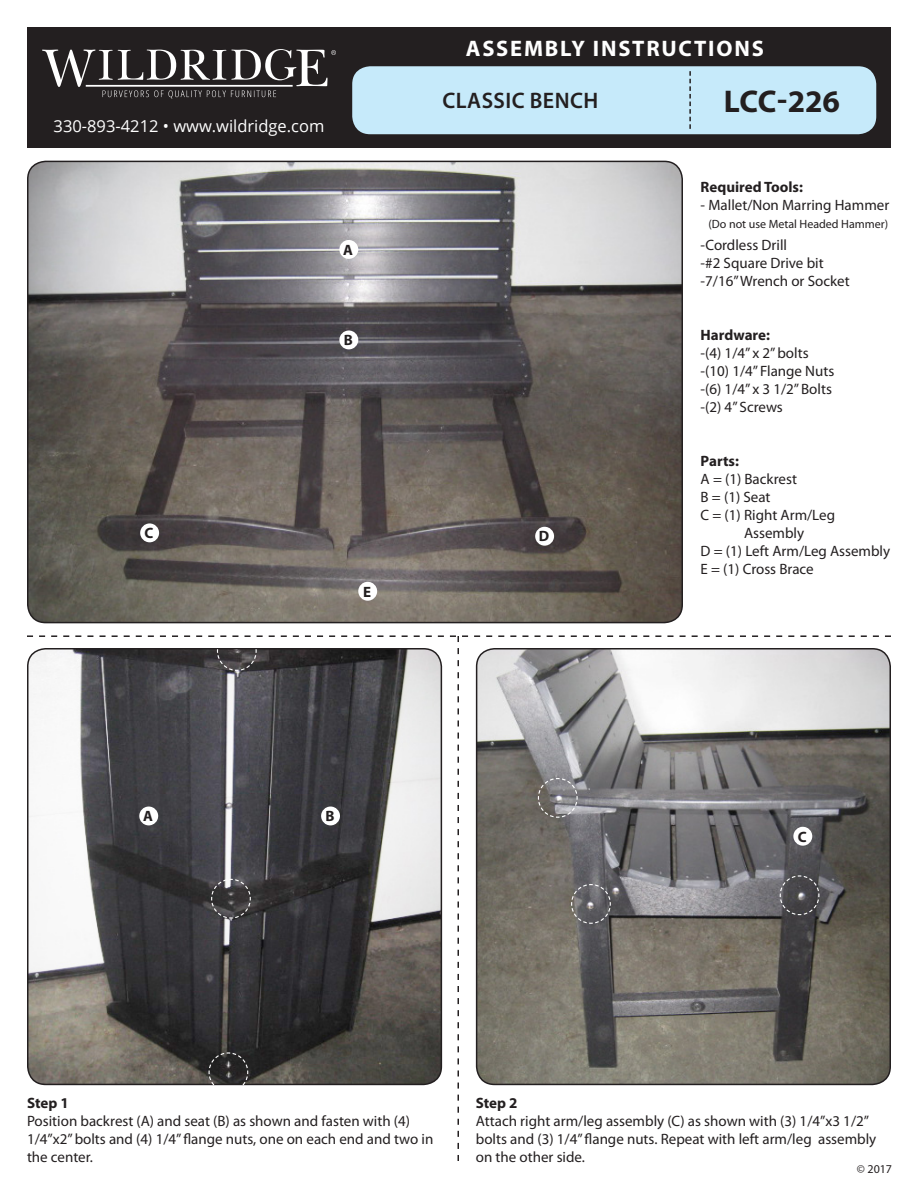
<style>
.page{position:relative;width:918px;height:1188px;background:#fff}
.page>*{position:absolute;margin:0;border:0;box-sizing:border-box;transform-origin:0 0}
.t1{font:700 31.5px "Myriad Pro";color:#231f20}
.t2{font:700 22.5px "Myriad Pro";letter-spacing:.08em;color:#fff}
.t3{font:600 22.5px "Myriad Pro";letter-spacing:.02em;color:#231f20}
.t4{font:16.5px "Open Sans";color:#fff}
.t5{font:15px/18px "Myriad Pro";color:#231f20}
.t6{font:700 15px "Myriad Pro";color:#231f20}
.t7{font:12px "Myriad Pro";color:#231f20}
</style>
<div class="page">
<div style="left:27px;top:27px;width:864px;height:120px;background:#231f20"></div>
<div style="left:352px;top:66px;width:524px;height:68px;background:#c6eafa;border-radius:18px"></div>
<svg style="left:42px;top:49px;width:294px;height:50px"></svg>
<svg style="left:689px;top:71px;width:2px;height:58px"></svg>
<img style="left:28px;top:161px;width:654px;height:462px">
<div style="left:27px;top:161px;width:656px;height:462px;border:2px solid #231f20;border-radius:18px"></div>
<div style="left:535px;top:527px;width:19px;height:19px;background:#fff;border-radius:50%"></div>
<div style="left:339px;top:240px;width:19px;height:19px;background:#fff;border-radius:50%"></div>
<div style="left:339px;top:330px;width:19px;height:19px;background:#fff;border-radius:50%"></div>
<div style="left:140px;top:523px;width:19px;height:19px;background:#fff;border-radius:50%"></div>
<div style="left:358px;top:582px;width:19px;height:19px;background:#fff;border-radius:50%"></div>
<svg style="left:27px;top:635px;width:864px;height:526px"></svg>
<p class="t4" style="left:54px;top:115px;width:272px">330-893-4212 • www.wildridge.com</p>
<p class="t6" style="left:343px;top:240px;width:11px">A</p>
<p class="t6" style="left:344px;top:330px;width:9px">B</p>
<p class="t6" style="left:145px;top:523px;width:10px">C</p>
<p class="t6" style="left:363px;top:582px;width:8px">E</p>
<p class="t2" style="left:466px;top:34px;width:300px">Assembly Instructions</p>
<p class="t3" style="left:442px;top:87px;width:157px">CLASSIC BENCH</p>
<p class="t1" style="left:724px;top:81px;width:118px">LCC-226</p>
<p class="t6" style="left:701px;top:177px;width:104px">Required Tools:</p>
<p class="t5" style="left:701px;top:196px;width:190px">- Mallet/Non Marring Hammer</p>
<p class="t7" style="left:708px;top:217px;width:181px">(Do not use Metal Headed Hammer)</p>
<p class="t5" style="left:701px;top:235px;width:88px">-Cordless Drill</p>
<p class="t5" style="left:701px;top:253px;width:125px">-#2 Square Drive bit</p>
<p class="t5" style="left:701px;top:271px;width:151px">-7/16” Wrench or Socket</p>
<p class="t6" style="left:539px;top:527px;width:12px">D</p>
<p class="t6" style="left:701px;top:325px;width:71px">Hardware:</p>
<p class="t5" style="left:701px;top:343px;width:109px">-(4) 1/4” x 2” bolts</p>
<p class="t5" style="left:701px;top:361px;width:135px">-(10) 1/4” Flange Nuts</p>
<p class="t5" style="left:701px;top:379px;width:133px">-(6) 1/4” x 3 1/2” Bolts</p>
<p class="t5" style="left:701px;top:397px;width:84px">-(2) 4” Screws</p>
<p class="t6" style="left:701px;top:451px;width:40px">Parts:</p>
<p class="t5" style="left:701px;top:469px;width:98px">A = (1) Backrest</p>
<p class="t5" style="left:701px;top:487px;width:71px">B = (1) Seat</p>
<p class="t5" style="left:744px;top:505px;width:93px;text-indent:-43px">C = (1) Right Arm/Leg<br>Assembly</p>
<p class="t5" style="left:701px;top:541px;width:191px">D = (1) Left Arm/Leg Assembly</p>
<p class="t5" style="left:701px;top:559px;width:115px">E = (1) Cross Brace</p>
<p class="t6" style="left:143px;top:806px;width:11px">A</p>
<p class="t6" style="left:325px;top:806px;width:9px">B</p>
<p class="t6" style="left:798px;top:827px;width:10px">C</p>
<p class="t6" style="left:27px;top:1093px;width:43px">Step 1</p>
<p class="t5" style="left:27px;top:1111px;width:408px">Position backrest (A) and seat (B) as shown and fasten with (4)<br>1/4”x2” bolts and (4) 1/4” flange nuts, one on each end and two in the center.</p>
<p class="t6" style="left:476px;top:1093px;width:43px">Step 2</p>
<p class="t5" style="left:476px;top:1111px;width:402px">Attach right arm/leg assembly (C) as shown with (3) 1/4”x3 1/2” bolts and (3) 1/4” flange nuts. Repeat with left arm/leg assembly on the other side.</p>
<p class="t7" style="left:857px;top:1161px;width:37px">© 2017</p>
</div>
